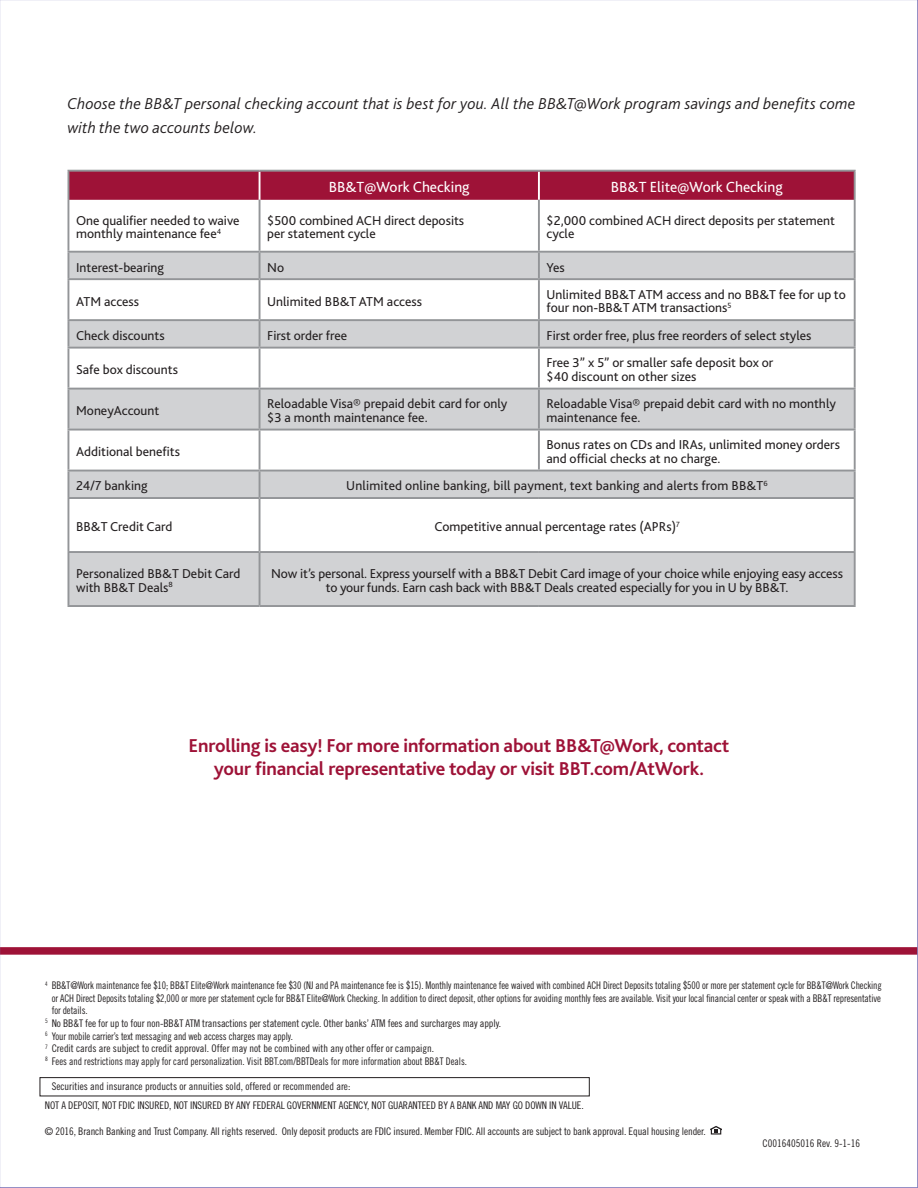
<style>
.page{position:relative;width:918px;height:1188px;background:#fff}
.page>*{position:absolute;margin:0;border:0;box-sizing:border-box;transform-origin:0 0}
.t1{font:700 19.5px/23.4px "Bliss 2";letter-spacing:-.01em;color:#9e1237;text-align:center}
.t2{font:italic 300 16.5px/24px "Bliss 2";letter-spacing:.01em;color:#231f20}
.t3{font:15.3px "Bliss 2";color:#fff}
.t4{font:13.5px/13.5px "Bliss 2";color:#231f20}
.t5{font:10.5px "Trade Gothic LT Std Cn 18";letter-spacing:-.01em;color:#231f20;scale:.93 1}
.t6{font:10.5px/19.4px "Trade Gothic LT Std Cn 18";letter-spacing:-.01em;color:#231f20}
</style>
<div class="page">
<svg style="left:69px;top:253px;width:785px;height:352px;fill:#d2d3d4"></svg>
<hr style="left:68px;top:170px;width:192px;height:2px;background:#939598">
<hr style="left:260px;top:170px;width:279px;height:2px;background:#939598">
<hr style="left:539px;top:170px;width:317px;height:2px;background:#939598">
<hr style="left:854px;top:172px;width:2px;height:28px;background:#939598">
<hr style="left:68px;top:200px;width:1px;height:51px;background:#939598">
<hr style="left:259px;top:200px;width:2px;height:51px;background:#939598">
<hr style="left:538px;top:200px;width:2px;height:51px;background:#939598">
<hr style="left:854px;top:200px;width:2px;height:51px;background:#939598">
<svg style="left:68px;top:171px;width:787px;height:29px;background:#9e183b"></svg>
<svg style="left:68px;top:253px;width:1px;height:25px"></svg>
<hr style="left:68px;top:251px;width:192px;height:2px;background:#939598">
<hr style="left:260px;top:251px;width:279px;height:2px;background:#939598">
<hr style="left:539px;top:251px;width:317px;height:2px;background:#939598">
<hr style="left:259px;top:253px;width:2px;height:25px;background:#939598">
<hr style="left:538px;top:253px;width:2px;height:25px;background:#939598">
<hr style="left:854px;top:253px;width:2px;height:25px;background:#939598">
<hr style="left:68px;top:280px;width:1px;height:39px;background:#939598">
<hr style="left:68px;top:278px;width:192px;height:2px;background:#939598">
<hr style="left:260px;top:278px;width:279px;height:2px;background:#939598">
<hr style="left:539px;top:278px;width:317px;height:2px;background:#939598">
<hr style="left:259px;top:280px;width:2px;height:39px;background:#939598">
<hr style="left:538px;top:280px;width:2px;height:39px;background:#939598">
<hr style="left:854px;top:280px;width:2px;height:39px;background:#939598">
<hr style="left:68px;top:349px;width:1px;height:39px;background:#939598">
<hr style="left:259px;top:349px;width:2px;height:39px;background:#939598">
<hr style="left:538px;top:349px;width:2px;height:39px;background:#939598">
<hr style="left:854px;top:349px;width:2px;height:39px;background:#939598">
<hr style="left:68px;top:431px;width:1px;height:39px;background:#939598">
<hr style="left:259px;top:431px;width:2px;height:39px;background:#939598">
<hr style="left:538px;top:431px;width:2px;height:39px;background:#939598">
<hr style="left:854px;top:431px;width:2px;height:39px;background:#939598">
<hr style="left:68px;top:319px;width:192px;height:2px;background:#939598">
<svg style="left:68px;top:321px;width:1px;height:26px"></svg>
<hr style="left:68px;top:347px;width:192px;height:2px;background:#939598">
<hr style="left:260px;top:319px;width:279px;height:2px;background:#939598">
<hr style="left:259px;top:321px;width:2px;height:26px;background:#939598">
<hr style="left:260px;top:347px;width:279px;height:2px;background:#939598">
<hr style="left:539px;top:319px;width:317px;height:2px;background:#939598">
<hr style="left:538px;top:321px;width:2px;height:26px;background:#939598">
<hr style="left:854px;top:321px;width:2px;height:26px;background:#939598">
<hr style="left:539px;top:347px;width:317px;height:2px;background:#939598">
<hr style="left:68px;top:388px;width:192px;height:2px;background:#939598">
<hr style="left:68px;top:390px;width:1px;height:39px;background:#939598">
<hr style="left:68px;top:429px;width:192px;height:2px;background:#939598">
<hr style="left:260px;top:388px;width:279px;height:2px;background:#939598">
<hr style="left:259px;top:390px;width:2px;height:39px;background:#939598">
<hr style="left:260px;top:429px;width:279px;height:2px;background:#939598">
<hr style="left:539px;top:388px;width:317px;height:2px;background:#939598">
<hr style="left:538px;top:390px;width:2px;height:39px;background:#939598">
<hr style="left:854px;top:390px;width:2px;height:39px;background:#939598">
<hr style="left:539px;top:429px;width:317px;height:2px;background:#939598">
<hr style="left:68px;top:470px;width:192px;height:2px;background:#939598">
<svg style="left:68px;top:472px;width:1px;height:25px"></svg>
<hr style="left:260px;top:470px;width:279px;height:2px;background:#939598">
<hr style="left:259px;top:472px;width:2px;height:25px;background:#939598">
<hr style="left:539px;top:470px;width:317px;height:2px;background:#939598">
<hr style="left:854px;top:472px;width:2px;height:25px;background:#939598">
<hr style="left:68px;top:497px;width:192px;height:2px;background:#939598">
<hr style="left:68px;top:499px;width:1px;height:52px;background:#939598">
<hr style="left:260px;top:497px;width:279px;height:2px;background:#939598">
<hr style="left:259px;top:499px;width:2px;height:52px;background:#939598">
<hr style="left:539px;top:497px;width:317px;height:2px;background:#939598">
<hr style="left:854px;top:499px;width:2px;height:52px;background:#939598">
<hr style="left:68px;top:551px;width:192px;height:2px;background:#939598">
<hr style="left:68px;top:553px;width:1px;height:52px;background:#939598">
<hr style="left:68px;top:605px;width:192px;height:2px;background:#939598">
<hr style="left:260px;top:551px;width:279px;height:2px;background:#939598">
<hr style="left:259px;top:553px;width:2px;height:52px;background:#939598">
<hr style="left:539px;top:551px;width:317px;height:2px;background:#939598">
<hr style="left:854px;top:553px;width:2px;height:52px;background:#939598">
<hr style="left:260px;top:605px;width:279px;height:2px;background:#939598">
<hr style="left:539px;top:605px;width:317px;height:2px;background:#939598">
<svg style="left:710px;top:1126px;width:12px;height:9px"></svg>
<div style="left:0;top:947px;width:918px;height:8px;background:#9e1237"></div>
<div style="left:40px;top:1077px;width:550px;height:19px;border:1px solid #231f20"></div>
<p class="t2" style="left:68px;top:91px;width:789px">Choose the BB&amp;T personal checking account that is best for you. All the BB&amp;T@Work program savings and benefits come with the two accounts below.</p>
<p class="t3" style="left:329px;top:178px;width:142px">BB&amp;T@Work Checking</p>
<p class="t3" style="left:611px;top:178px;width:173px">BB&amp;T Elite@Work Checking</p>
<p class="t4" style="left:76px;top:213px;width:165px">One qualifier needed to waive monthly maintenance fee<sup>4</sup></p>
<p class="t4" style="left:267px;top:213px;width:199px">$500 combined ACH direct deposits per statement cycle</p>
<p class="t4" style="left:547px;top:213px;width:290px">$2,000 combined ACH direct deposits per statement cycle</p>
<p class="t4" style="left:76px;top:260px;width:89px">Interest-bearing</p>
<p class="t4" style="left:267px;top:260px;width:18px">No</p>
<p class="t4" style="left:547px;top:260px;width:20px">Yes</p>
<p class="t4" style="left:76px;top:294px;width:65px">ATM access</p>
<p class="t4" style="left:267px;top:294px;width:156px">Unlimited BB&amp;T ATM access</p>
<p class="t4" style="left:547px;top:287px;width:301px">Unlimited BB&amp;T ATM access and no BB&amp;T fee for up to four non-BB&amp;T ATM transactions<sup>5</sup></p>
<p class="t4" style="left:76px;top:328px;width:90px">Check discounts</p>
<p class="t4" style="left:267px;top:328px;width:81px">First order free</p>
<p class="t4" style="left:547px;top:328px;width:266px">First order free, plus free reorders of select styles</p>
<p class="t4" style="left:76px;top:363px;width:103px">Safe box discounts</p>
<p class="t4" style="left:547px;top:356px;width:228px">Free 3” x 5” or smaller safe deposit box or $40 discount on other sizes</p>
<p class="t4" style="left:76px;top:404px;width:85px">MoneyAccount</p>
<p class="t4" style="left:267px;top:397px;width:242px">Reloadable Visa® prepaid debit card for only $3 a month maintenance fee.</p>
<p class="t4" style="left:547px;top:397px;width:291px">Reloadable Visa® prepaid debit card with no monthly maintenance fee.</p>
<p class="t4" style="left:76px;top:445px;width:105px">Additional benefits</p>
<p class="t4" style="left:547px;top:438px;width:295px">Bonus rates on CDs and IRAs, unlimited money orders and official checks at no charge.</p>
<p class="t4" style="left:76px;top:479px;width:73px">24/7 banking</p>
<p class="t4" style="left:346px;top:479px;width:423px">Unlimited online banking, bill payment, text banking and alerts from BB&amp;T<sup>6</sup></p>
<p class="t4" style="left:76px;top:520px;width:98px">BB&amp;T Credit Card</p>
<p class="t4" style="left:434px;top:520px;width:247px">Competitive annual percentage rates (APRs)<sup>7</sup></p>
<p class="t4" style="left:76px;top:567px;width:166px">Personalized BB&amp;T Debit Card with BB&amp;T Deals<sup>8</sup></p>
<p class="t4" style="left:271px;top:567px;width:573px;text-align:center">Now it’s personal. Express yourself with a BB&amp;T Debit Card image of your choice while enjoying easy access to your funds. Earn cash back with BB&amp;T Deals created especially for you in U by BB&amp;T.</p>
<h1 class="t1" style="left:189px;top:733px;width:542px">Enrolling is easy! For more information about BB&amp;T@Work, contact your financial representative today or visit BBT.com/AtWork.</h1>
<p class="t5" style="left:45px;top:979px;width:901px"><sup>4</sup> BB&amp;T@Work maintenance fee $10; BB&amp;T Elite@Work maintenance fee $30 (NJ and PA maintenance fee is $15). Monthly maintenance fee waived with combined ACH Direct Deposits totaling $500 or more per statement cycle for BB&amp;T@Work Checking</p>
<p class="t5" style="left:52px;top:992px;width:893px">or ACH Direct Deposits totaling $2,000 or more per statement cycle for BB&amp;T Elite@Work Checking. In addition to direct deposit, other options for avoiding monthly fees are available. Visit your local financial center or speak with a BB&amp;T representative</p>
<p class="t5" style="left:52px;top:1004px;width:40px">for details.</p>
<p class="t6" style="left:45px;top:1013px;width:458px"><sup>5</sup> No BB&amp;T fee for up to four non-BB&amp;T ATM transactions per statement cycle. Other banks’ ATM fees and surcharges may apply.</p>
<p class="t5" style="left:45px;top:1030px;width:268px"><sup>6</sup> Your mobile carrier’s text messaging and web access charges may apply.</p>
<p class="t6" style="left:45px;top:1039px;width:391px"><sup>7</sup> Credit cards are subject to credit approval. Offer may not be combined with any other offer or campaign.</p>
<p class="t5" style="left:45px;top:1055px;width:455px"><sup>8</sup> Fees and restrictions may apply for card personalization. Visit BBT.com/BBTDeals for more information about BB&amp;T Deals.</p>
<p class="t6" style="left:45px;top:1076px;width:540px;text-indent:7px">Securities and insurance products or annuities sold, offered or recommended are:<br>NOT A DEPOSIT, NOT FDIC INSURED, NOT INSURED BY ANY FEDERAL GOVERNMENT AGENCY, NOT GUARANTEED BY A BANK AND MAY GO DOWN IN VALUE.</p>
<p class="t6" style="left:45px;top:1121px;width:662px">© 2016, Branch Banking and Trust Company. All rights reserved. Only deposit products are FDIC insured. Member FDIC. All accounts are subject to bank approval. Equal housing lender.</p>
<p class="t6" style="left:763px;top:1134px;width:99px">C0016405016 Rev. 9-1-16</p>
</div>
